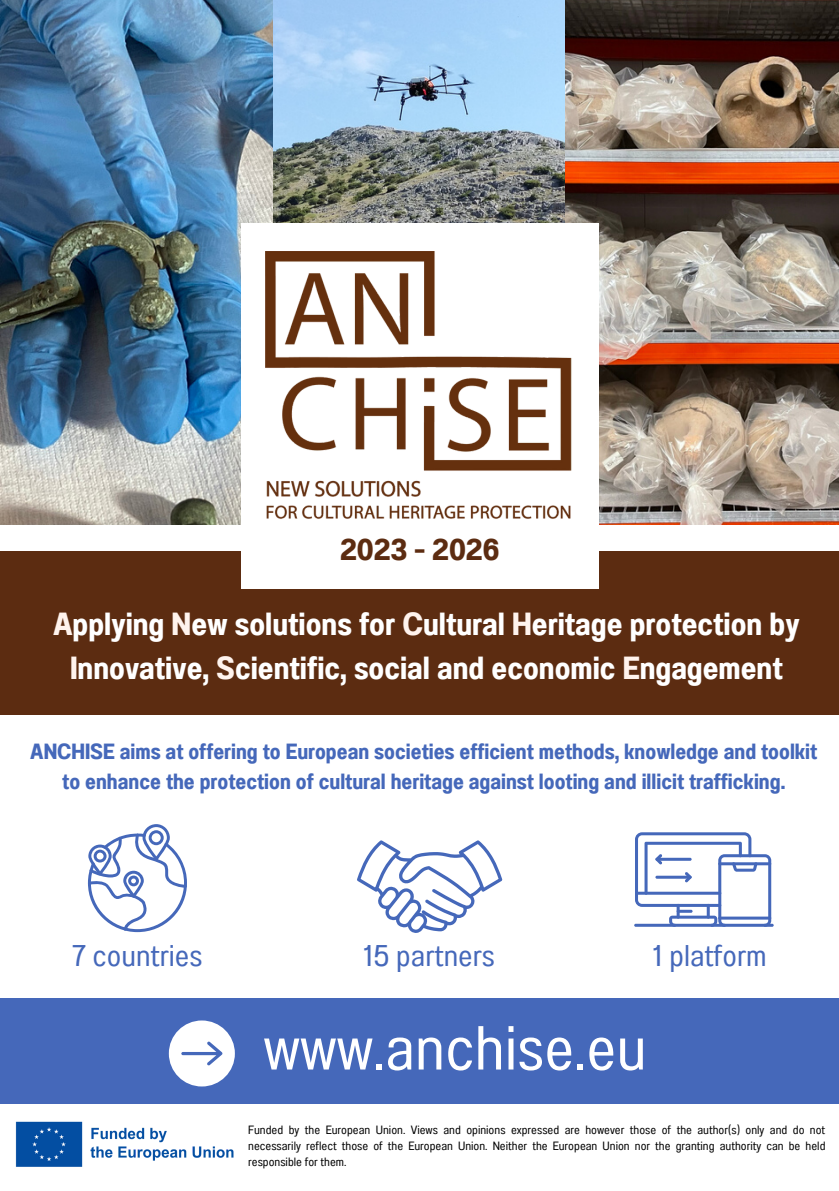
<style>
.page{position:relative;width:839px;height:1191px;background:#fff}
.page>*{position:absolute;margin:0;border:0;box-sizing:border-box;transform-origin:0 0}
.t1{font:62px "Anantason Wd 75";color:#fff}
.t2{font:32px/43.6px "Anantason Bold Wd 75";color:#fff;text-align:center}
.t3{font:30px "Anantason Wd 75";color:#4568ba}
.t4{font:30px "Anantason Bold Wd 75";color:#5c2c11}
.t5{font:22px/30px "Anantason Bold Wd 75";color:#4568ba;text-align:center}
.t6{font:12px/16px "Anantason Wd 75";color:#000;text-align:justify}
.s1{color:#fff3ed}
</style>
<div class="page">
<img style="left:0;top:0;width:838px;height:525px">
<div style="left:0;top:551px;width:838px;height:164px;background:#5c2c11"></div>
<div style="left:241px;top:223px;width:357px;height:365px;background:#fff"></div>
<img style="left:265px;top:252px;width:307px;height:267px">
<div style="left:0;top:998px;width:838px;height:105px;background:#4568ba"></div>
<svg style="left:88px;top:824px;width:99px;height:108px"></svg>
<svg style="left:357px;top:840px;width:145px;height:93px"></svg>
<hr style="left:634px;top:924px;width:139px;height:3px;background:#4568ba;border-radius:2px">
<svg style="left:635px;top:832px;width:136px;height:95px"></svg>
<img style="left:15px;top:1121px;width:219px;height:46px">
<svg style="left:169px;top:1021px;width:66px;height:66px"></svg>
<h3 class="t4" style="left:340px;top:532px;width:161px">2023 - 2026</h3>
<h2 class="t2" style="left:53px;top:602px;width:748px"><span class="s1">A</span>pplying <span class="s1">N</span>ew solutions for <span class="s1">C</span>ultural <span class="s1">H</span>eritage protection by<br><span class="s1">I</span>nnovative, <span class="s1">S</span>cientific, social and economic <span class="s1">E</span>ngagement</h2>
<h3 class="t5" style="left:30px;top:736px;width:788px">ANCHISE aims at offering to European societies efficient methods, knowledge and toolkit to enhance the protection of cultural heritage against looting and illicit trafficking.</h3>
<h3 class="t3" style="left:72px;top:938px;width:131px">7 countries</h3>
<h3 class="t3" style="left:364px;top:938px;width:133px">15 partners</h3>
<h3 class="t3" style="left:653px;top:938px;width:115px">1 platform</h3>
<h1 class="t1" style="left:263px;top:1012px;width:384px">www.anchise.eu</h1>
<p class="t6" style="left:248px;top:1121px;width:578px">Funded by the European Union. Views and opinions expressed are however those of the author(s) only and do not necessarily reflect those of the European Union. Neither the European Union nor the granting authority can be held responsible for them.</p>
</div>
